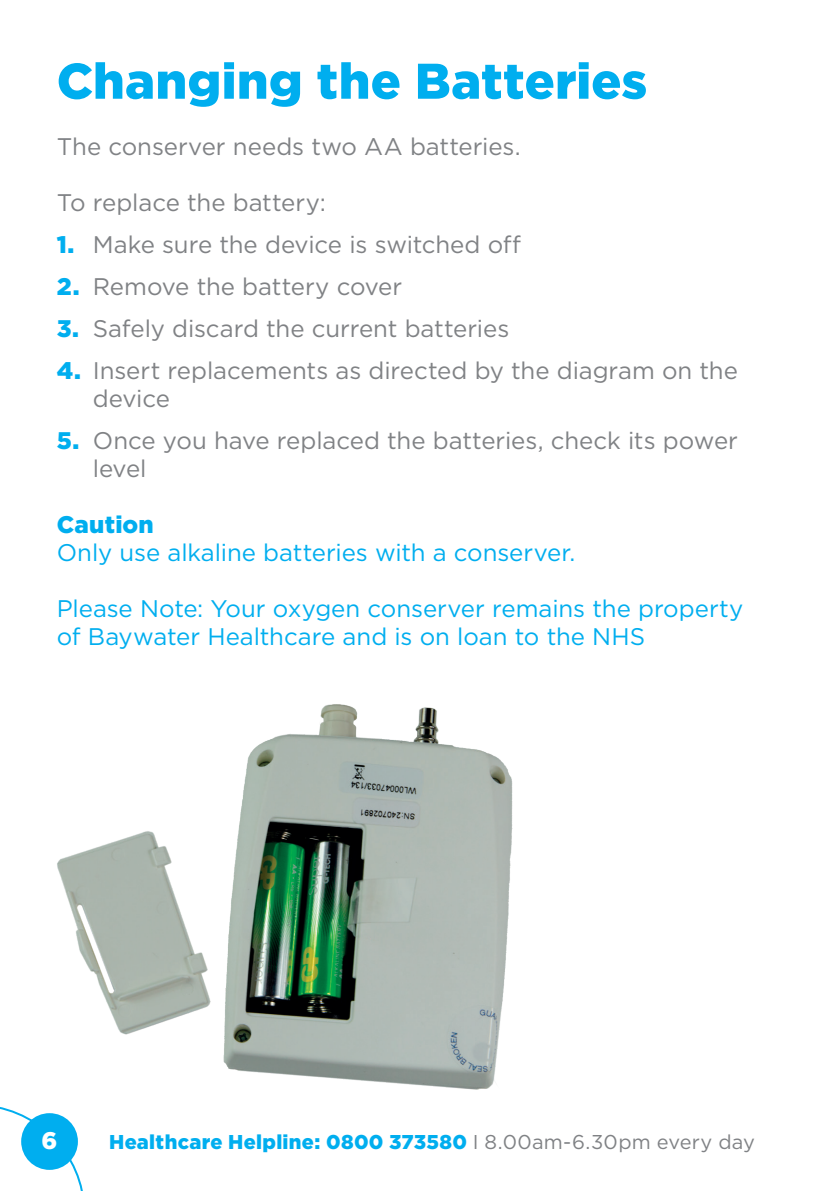
<style>
.page{position:relative;width:840px;height:1191px;background:#fff}
.page>*{position:absolute;margin:0;border:0;box-sizing:border-box;transform-origin:0 0}
.t1{font:900 50px "Gotham";letter-spacing:.005em;color:#00aeef}
.t2{font:24px/28px "Gotham";letter-spacing:-.005em;color:#808285}
.t3{font:24px/28px "Gotham";color:#00aeef}
.t4{font:24px "Gotham";letter-spacing:-.005em;color:#00aeef}
.t5{font:900 24px "Gotham";letter-spacing:.01em;color:#00aeef}
.t6{font:900 24px "Gotham";color:#fff}
.t7{font:900 20px "Gotham";letter-spacing:.015em;color:#00aeef}
.s1{font-weight:900;color:#00aeef}
.s2{font-weight:400;color:#808285}
</style>
<div class="page">
<img style="left:57px;top:704px;width:456px;height:386px">
<svg style="left:0;top:1107px;width:83px;height:84px"></svg>
<div style="left:21px;top:1113px;width:57px;height:56px;background:#00aeef;border-radius:50%"></div>
<h1 class="t1" style="left:57px;top:52px;width:591px">Changing the Batteries</h1>
<p class="t2" style="left:57px;top:132px;width:465px">The conserver needs two AA batteries.</p>
<p class="t2" style="left:57px;top:188px;width:271px">To replace the battery:</p>
<p class="t2" style="left:57px;top:230px;width:465px"><span class="s1">1.</span> Make sure the device is switched off</p>
<p class="t2" style="left:57px;top:272px;width:347px"><span class="s1">2.</span> Remove the battery cover</p>
<p class="t2" style="left:57px;top:314px;width:454px"><span class="s1">3.</span> Safely discard the current batteries</p>
<p class="t2" style="left:93px;top:356px;width:646px;text-indent:-36px"><span class="s1">4.</span> Insert replacements as directed by the diagram on the device</p>
<p class="t2" style="left:93px;top:426px;width:646px;text-indent:-36px"><span class="s1">5.</span> Once you have replaced the batteries, check its power level</p>
<p class="t5" style="left:57px;top:510px;width:98px">Caution</p>
<p class="t4" style="left:57px;top:539px;width:520px">Only use alkaline batteries with a conserver.</p>
<p class="t3" style="left:57px;top:594px;width:687px">Please Note: Your oxygen conserver remains the property of Baywater Healthcare and is on loan to the NHS</p>
<p class="t6" style="left:42px;top:1126px;width:17px">6</p>
<p class="t7" style="left:109px;top:1130px;width:647px">Healthcare Helpline: 0800 373580 <span class="s2">I</span> <span class="s2">8.00am-6.30pm every day</span></p>
</div>
